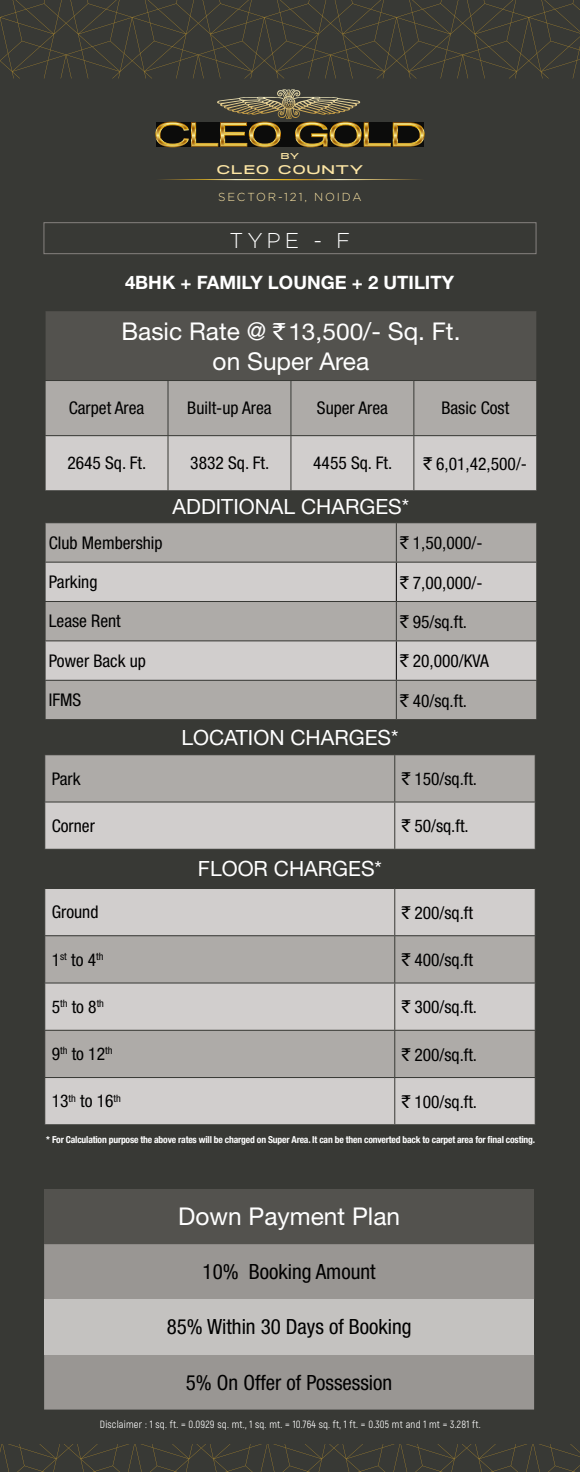
<style>
.page{position:relative;width:580px;height:1472px;background:#383935}
.page>*{position:absolute;margin:0;border:0;box-sizing:border-box;transform-origin:0 0}
.t1{font:24.5px/29.4px "Helvetica Neue LT Std";color:#fff;text-align:center}
.t2{font:300 21.53px "Gotham";color:#fff}
.t3{font:condensed 21px "Helvetica Neue LT Std";color:#000}
.t4{font:21px "Helvetica Neue LT Std";color:#fff}
.t5{font:700 18.55px "Helvetica Neue LT Std";color:#fff}
.t6{font:condensed 17.5px "Helvetica Neue LT Std";color:#000}
.t7{font:300 11.55px "Gotham";letter-spacing:.16em;color:#fde6a5}
.t8{font:11.03px "Specify PERSONAL Extraexpanded Bo";letter-spacing:.18em;color:#fde6a5}
.t9{font:10.5px "Akrobat";letter-spacing:.02em;color:#fff}
.t10{font:700 condensed 9.62px "Helvetica Neue LT Std";letter-spacing:-.02em;color:#fff}
.t11{font:7.52px "Specify PERSONAL Extraexpanded Bo";color:#fde6a5}
.s1{font-family:"Indian Rupee";font-size:23.28px}
.s2{font-size:23.28px}
.s3{font-family:"Indian Rupee";font-stretch:normal}
</style>
<div class="page">
<div style="left:44px;top:222px;width:492px;height:32px;border:1px solid #86827f"></div>
<svg style="left:160px;top:179px;width:261px;height:1px"></svg>
<svg style="left:155px;top:89px;width:269px;height:58px"></svg>
<svg style="left:0;top:0;width:580px;height:78px"></svg>
<svg style="left:0;top:1444px;width:580px;height:28px"></svg>
<div style="left:45px;top:755px;width:489px;height:46px;background:#aeaba8"></div>
<svg style="left:45px;top:802px;width:489px;height:322px;fill:#d1cecd"></svg>
<hr style="left:394px;top:755px;width:1px;height:46px;background:#383935">
<hr style="left:394px;top:802px;width:1px;height:47px;background:#383935">
<hr style="left:44px;top:849px;width:351px;height:1px;background:#383935">
<hr style="left:395px;top:849px;width:140px;height:1px;background:#383935">
<hr style="left:44px;top:888px;width:351px;height:1px;background:#383935">
<hr style="left:395px;top:888px;width:140px;height:1px;background:#383935">
<hr style="left:394px;top:889px;width:1px;height:46px;background:#383935">
<hr style="left:44px;top:935px;width:351px;height:1px;background:#383935">
<hr style="left:395px;top:935px;width:140px;height:1px;background:#383935">
<hr style="left:394px;top:936px;width:1px;height:46px;background:#383935">
<hr style="left:44px;top:982px;width:351px;height:1px;background:#383935">
<hr style="left:395px;top:982px;width:140px;height:1px;background:#383935">
<hr style="left:394px;top:983px;width:1px;height:47px;background:#383935">
<hr style="left:44px;top:1030px;width:351px;height:1px;background:#383935">
<hr style="left:395px;top:1030px;width:140px;height:1px;background:#383935">
<hr style="left:394px;top:1030px;width:1px;height:47px;background:#383935">
<hr style="left:44px;top:1077px;width:351px;height:1px;background:#383935">
<hr style="left:395px;top:1077px;width:140px;height:1px;background:#383935">
<hr style="left:394px;top:1078px;width:1px;height:46px;background:#383935">
<div style="left:45px;top:311px;width:491px;height:69px;background:#53524e"></div>
<svg style="left:46px;top:381px;width:490px;height:109px"></svg>
<hr style="left:45px;top:311px;width:1px;height:69px;background:#383935">
<hr style="left:167px;top:381px;width:1px;height:54px;background:#383935">
<hr style="left:290px;top:381px;width:1px;height:54px;background:#383935">
<hr style="left:413px;top:381px;width:1px;height:54px;background:#383935">
<hr style="left:45px;top:435px;width:123px;height:1px;background:#383935">
<hr style="left:168px;top:435px;width:123px;height:1px;background:#383935">
<hr style="left:291px;top:435px;width:123px;height:1px;background:#383935">
<hr style="left:414px;top:435px;width:123px;height:1px;background:#383935">
<hr style="left:167px;top:436px;width:1px;height:54px;background:#383935">
<hr style="left:290px;top:436px;width:1px;height:54px;background:#383935">
<hr style="left:413px;top:436px;width:1px;height:54px;background:#383935">
<div style="left:46px;top:523px;width:490px;height:196px;background:#aeaba8"></div>
<svg style="left:46px;top:563px;width:490px;height:117px;fill:#d1cecd"></svg>
<hr style="left:396px;top:562px;width:1px;height:39px;background:#000">
<hr style="left:396px;top:641px;width:1px;height:39px;background:#000">
<hr style="left:396px;top:523px;width:1px;height:39px;background:#383935">
<hr style="left:45px;top:562px;width:351px;height:1px;background:#383935">
<hr style="left:396px;top:562px;width:141px;height:1px;background:#383935">
<hr style="left:45px;top:601px;width:351px;height:1px;background:#383935">
<hr style="left:396px;top:601px;width:141px;height:1px;background:#383935">
<hr style="left:396px;top:602px;width:1px;height:38px;background:#383935">
<hr style="left:45px;top:640px;width:351px;height:1px;background:#383935">
<hr style="left:396px;top:640px;width:141px;height:1px;background:#383935">
<hr style="left:45px;top:680px;width:351px;height:1px;background:#383935">
<hr style="left:396px;top:680px;width:141px;height:1px;background:#383935">
<hr style="left:396px;top:681px;width:1px;height:38px;background:#383935">
<div style="left:44px;top:1189px;width:490px;height:55px;background:#53524e"></div>
<div style="left:44px;top:1244px;width:490px;height:165px;background:#999693"></div>
<div style="left:44px;top:1299px;width:490px;height:55px;background:#c4c2c0"></div>
<p class="t11" style="left:281px;top:151px;width:19px">BY</p>
<p class="t8" style="left:217px;top:163px;width:147px">CLEO COUNTY</p>
<p class="t7" style="left:218px;top:191px;width:145px">SECTOR-121, NOIDA</p>
<p class="t2" style="left:229px;top:228px;width:122px">TYPE - F</p>
<p class="t5" style="left:125px;top:271px;width:330px">4BHK + FAMILY LOUNGE + 2 UTILITY</p>
<h1 class="t1" style="left:121px;top:316px;width:340px">Basic Rate @ <span class="s1">`</span><span class="s2">13,500</span>/- Sq. Ft. on Super Area</h1>
<p class="t6" style="left:69px;top:398px;width:77px">Carpet Area</p>
<p class="t6" style="left:187px;top:398px;width:86px">Built-up Area</p>
<p class="t6" style="left:317px;top:398px;width:72px">Super Area</p>
<p class="t6" style="left:441px;top:398px;width:69px">Basic Cost</p>
<p class="t6" style="left:67px;top:453px;width:80px">2645 Sq. Ft.</p>
<p class="t6" style="left:190px;top:453px;width:80px">3832 Sq. Ft.</p>
<p class="t6" style="left:313px;top:453px;width:80px">4455 Sq. Ft.</p>
<p class="t6" style="left:423px;top:454px;width:105px"><span class="s3">`</span>6,01,42,500/-</p>
<p class="t4" style="left:173px;top:494px;width:238px">ADDITIONAL CHARGES*</p>
<p class="t6" style="left:49px;top:532px;width:115px">Club Membership</p>
<p class="t6" style="left:400px;top:533px;width:84px"><span class="s3">`</span>1,50,000/-</p>
<p class="t6" style="left:49px;top:572px;width:50px">Parking</p>
<p class="t6" style="left:400px;top:572px;width:84px"><span class="s3">`</span>7,00,000/-</p>
<p class="t6" style="left:49px;top:611px;width:73px">Lease Rent</p>
<p class="t6" style="left:400px;top:611px;width:68px"><span class="s3">`</span>95/sq.ft.</p>
<p class="t6" style="left:49px;top:650px;width:99px">Power Back up</p>
<p class="t6" style="left:400px;top:651px;width:90px"><span class="s3">`</span>20,000/KVA</p>
<p class="t6" style="left:49px;top:690px;width:34px">IFMS</p>
<p class="t6" style="left:400px;top:690px;width:68px"><span class="s3">`</span>40/sq.ft.</p>
<p class="t4" style="left:181px;top:725px;width:219px">LOCATION CHARGES*</p>
<p class="t6" style="left:52px;top:768px;width:30px">Park</p>
<p class="t6" style="left:402px;top:769px;width:77px"><span class="s3">`</span>150/sq.ft.</p>
<p class="t6" style="left:52px;top:815px;width:45px">Corner</p>
<p class="t6" style="left:402px;top:816px;width:68px"><span class="s3">`</span>50/sq.ft.</p>
<p class="t4" style="left:198px;top:856px;width:185px">FLOOR CHARGES*</p>
<p class="t6" style="left:52px;top:902px;width:48px">Ground</p>
<p class="t6" style="left:402px;top:902px;width:73px"><span class="s3">`</span>200/sq.ft</p>
<p class="t6" style="left:52px;top:949px;width:53px">1<sup>st</sup> to 4<sup>th</sup></p>
<p class="t6" style="left:402px;top:950px;width:73px"><span class="s3">`</span>400/sq.ft</p>
<p class="t6" style="left:52px;top:996px;width:54px">5<sup>th</sup> to 8<sup>th</sup></p>
<p class="t6" style="left:402px;top:997px;width:77px"><span class="s3">`</span>300/sq.ft.</p>
<p class="t6" style="left:52px;top:1044px;width:62px">9<sup>th</sup> to 12<sup>th</sup></p>
<p class="t6" style="left:402px;top:1044px;width:77px"><span class="s3">`</span>200/sq.ft.</p>
<p class="t6" style="left:52px;top:1091px;width:71px">13<sup>th</sup> to 16<sup>th</sup></p>
<p class="t6" style="left:402px;top:1091px;width:77px"><span class="s3">`</span>100/sq.ft.</p>
<p class="t10" style="left:46px;top:1133px;width:490px">* For Calculation purpose the above rates will be charged on Super Area. It can be then converted back to carpet area for final costing.</p>
<h1 class="t1" style="left:178px;top:1201px;width:223px">Down Payment Plan</h1>
<p class="t3" style="left:202px;top:1259px;width:174px">10% Booking Amount</p>
<p class="t3" style="left:167px;top:1315px;width:246px">85% Within 30 Days of Booking</p>
<p class="t3" style="left:186px;top:1370px;width:208px">5% On Offer of Possession</p>
<p class="t9" style="left:100px;top:1418px;width:382px">Disclaimer : 1 sq. ft. = 0.0929 sq. mt., 1 sq. mt. = 10.764 sq. ft, 1 ft. = 0.305 mt and 1 mt = 3.281 ft.</p>
</div>
